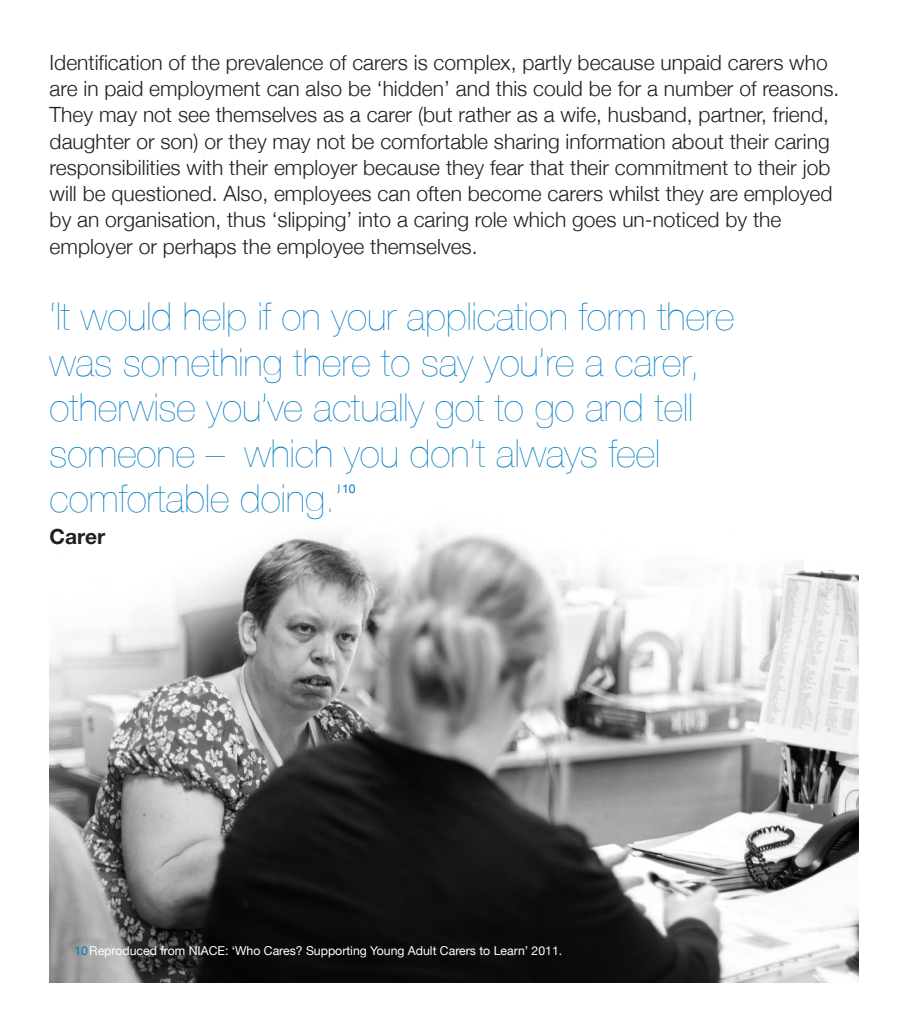
<style>
.page{position:relative;width:908px;height:1032px;background:#fff}
.page>*{position:absolute;margin:0;border:0;box-sizing:border-box;transform-origin:0 0}
.t1{font:200 38.5px/45.5px "Helvetica Neue";color:#007bc3}
.t2{font:300 21px/26.2px "Helvetica Neue";color:#231f20}
.t3{font:700 21px "Helvetica Neue";color:#231f20}
.t4{font:12.25px "Helvetica Neue";color:#fff}
.t5{font:12.25px "Helvetica Neue";color:#007bc3}
.s1{color:#007bc3}
</style>
<div class="page">
<img style="left:50px;top:529px;width:808px;height:453px">
<p class="t2" style="left:50px;top:49px;width:791px">Identification of the prevalence of carers is complex, partly because unpaid carers who are in paid employment can also be ‘hidden’ and this could be for a number of reasons.<br>They may not see themselves as a carer (but rather as a wife, husband, partner, friend, daughter or son) or they may not be comfortable sharing information about their caring responsibilities with their employer because they fear that their commitment to their job will be questioned. Also, employees can often become carers whilst they are employed by an organisation, thus ‘slipping’ into a caring role which goes un-noticed by the employer or perhaps the employee themselves.</p>
<h1 class="t1" style="left:50px;top:293px;width:686px">‘It would help if on your application form there was something there to say you’re a carer, otherwise you’ve actually got to go and tell someone – which you don’t always feel comfortable doing.’</h1>
<p class="t5" style="left:342px;top:481px;width:15px">10</p>
<p class="t3" style="left:50px;top:529px;width:57px">Carer</p>
<p class="t4" style="left:74px;top:943px;width:489px"><span class="s1">10</span>Reproduced from NIACE: ‘Who Cares? Supporting Young Adult Carers to Learn’ 2011.</p>
</div>
